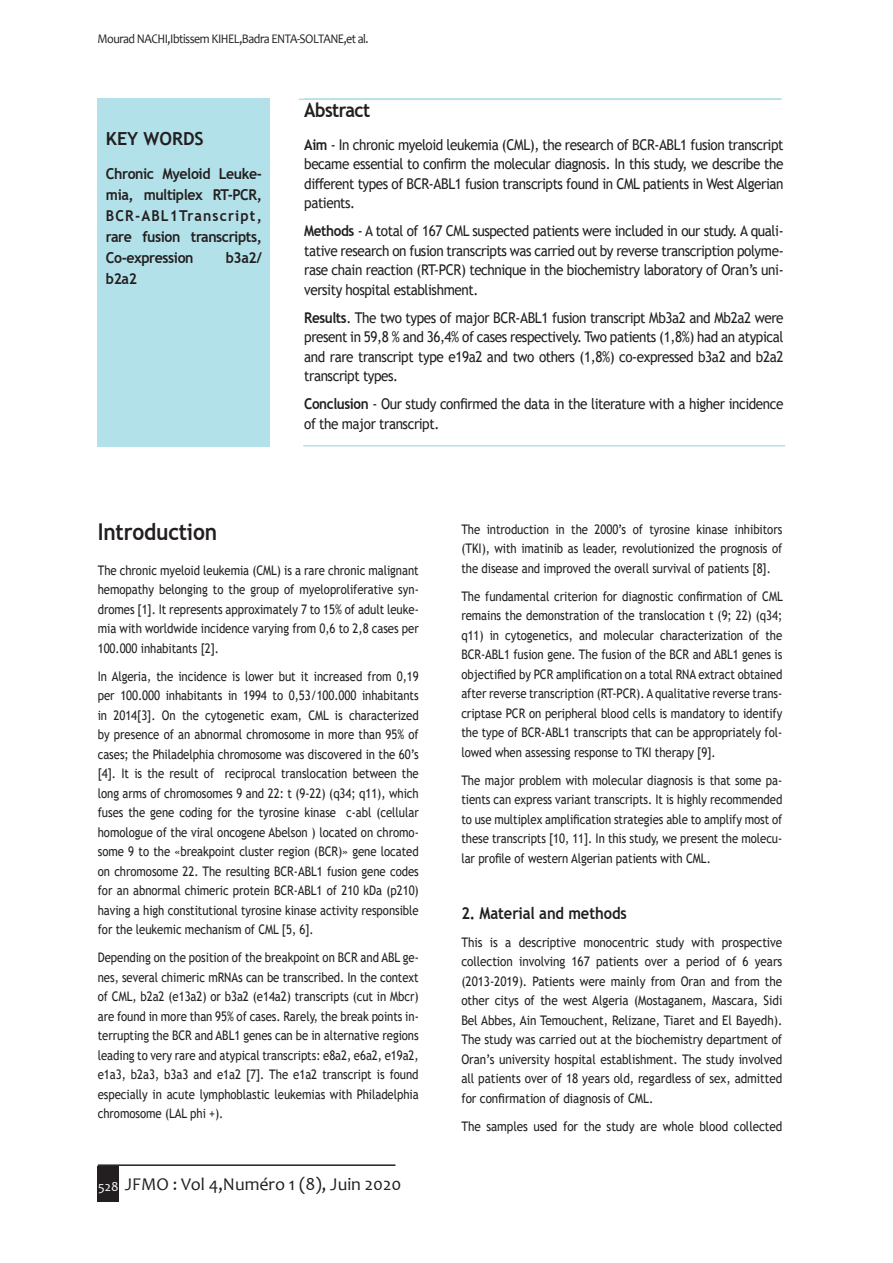
<style>
.page{position:relative;width:893px;height:1263px;background:#fff}
.page>*{position:absolute;margin:0;border:0;box-sizing:border-box;transform-origin:0 0}
.t1{font:700 23.1px "Trebuchet MS";letter-spacing:-.01em;color:#231f20;scale:.91 1}
.t2{font:700 19.8px "Trebuchet MS";letter-spacing:-.03em;color:#231f20;scale:.91 1}
.t3{font:18px "Candara";color:#231f20}
.t4{font:700 18px "Trebuchet MS";color:#231f20}
.t5{font:700 16.5px "Trebuchet MS";letter-spacing:-.005em;color:#231f20;scale:.89 1}
.t6{font:700 15px/21px "Trebuchet MS";letter-spacing:-.03em;color:#231f20;text-align:justify;scale:.94 1}
.t7{font:14.85px/19.5px "Trebuchet MS";letter-spacing:-.03em;color:#231f20;text-align:justify;scale:.91 1}
.t8{font:13.2px/19.5px "Trebuchet MS";letter-spacing:-.005em;color:#231f20;text-align:justify;scale:.86 1}
.t9{font:13.2px/19.5px "Trebuchet MS";letter-spacing:-.005em;color:#231f20;text-align:justify;scale:.89 1}
.t10{font:13.2px "Candara";letter-spacing:-.04em;color:#231f20;scale:.91 1}
.s1{font-weight:700}
.s2{font-size:13.5px;color:#fff}
</style>
<div class="page">
<div style="left:98px;top:1166px;width:21px;height:36px;background:#231f20"></div>
<hr style="left:98px;top:1164px;width:297px;height:2px;background:#231f20">
<hr style="left:299px;top:99px;width:482px;height:1px;background:#b3e1e9">
<div style="left:97px;top:98px;width:173px;height:348px;background:#b3e1e9"></div>
<hr style="left:304px;top:98px;width:478px;height:2px;background:#b3e1e9">
<hr style="left:303px;top:445px;width:482px;height:1px;background:#b3e1e9">
<p class="t10" style="left:97px;top:31px;width:299px">Mourad NACHI,Ibtissem KIHEL,Badra ENTA-SOLTANE,et al.</p>
<p class="t4" style="left:106px;top:128px;width:99px">KEY WORDS</p>
<p class="t6" style="left:106px;top:163px;width:167px">Chronic Myeloid Leuke&shy;mia, multiplex RT-PCR, BCR-ABL1Transcript, rare fusion transcripts, Co-expression</p>
<p class="t6" style="left:226px;top:247px;width:40px">b3a2/</p>
<p class="t6" style="left:106px;top:268px;width:34px">b2a2</p>
<p class="t2" style="left:304px;top:98px;width:74px">Abstract</p>
<p class="t7" style="left:304px;top:135px;width:528px"><span class="s1">Aim</span> - In chronic myeloid leukemia (CML), the research of BCR-ABL1 fusion transcript became essential to confirm the molecular diagnosis. In this study, we describe the different types of BCR-ABL1 fusion transcripts found in CML patients in West Algerian patients.</p>
<p class="t7" style="left:304px;top:221px;width:528px"><span class="s1">Methods</span> - A total of 167 CML suspected patients were included in our study. A quali&shy;tative research on fusion transcripts was carried out by reverse transcription polyme&shy;rase chain reaction (RT-PCR) technique in the biochemistry laboratory of Oran’s uni&shy;versity hospital establishment.</p>
<p class="t7" style="left:304px;top:308px;width:528px"><span class="s1">Results</span>. The two types of major BCR-ABL1 fusion transcript Mb3a2 and Mb2a2 were present in 59,8 % and 36,4% of cases respectively. Two patients (1,8%) had an atypical and rare transcript type e19a2 and two others (1,8%) co-expressed b3a2 and b2a2 transcript types.</p>
<p class="t7" style="left:304px;top:394px;width:528px"><span class="s1">Conclusion</span> - Our study confirmed the data in the literature with a higher incidence of the major transcript.</p>
<p class="t1" style="left:98px;top:518px;width:133px">Introduction</p>
<p class="t8" style="left:98px;top:560px;width:375px">The chronic myeloid leukemia (CML) is a rare chronic malignant hemopathy belonging to the group of myeloproliferative syn&shy;dromes [1]. It represents approximately 7 to 15% of adult leuke&shy;mia with worldwide incidence varying from 0,6 to 2,8 cases per 100.000 inhabitants [2].</p>
<p class="t8" style="left:98px;top:666px;width:375px">In Algeria, the incidence is lower but it increased from 0,19 per 100.000 inhabitants in 1994 to 0,53/100.000 inhabitants in 2014[3]. On the cytogenetic exam, CML is characterized by presence of an abnormal chromosome in more than 95% of cases; the Philadelphia chromosome was discovered in the 60’s [4]. It is the result of reciprocal translocation between the long arms of chromosomes 9 and 22: t (9-22) (q34; q11), which fuses the gene coding for the tyrosine kinase c-abl (cellular homologue of the viral oncogene Abelson ) located on chromo&shy;some 9 to the «breakpoint cluster region (BCR)» gene located on chromosome 22. The resulting BCR-ABL1 fusion gene codes for an abnormal chimeric protein BCR-ABL1 of 210 kDa (p210) having a high constitutional tyrosine kinase activity responsible for the leukemic mechanism of CML [5, 6].</p>
<p class="t8" style="left:98px;top:948px;width:375px">Depending on the position of the breakpoint on BCR and ABL ge&shy;nes, several chimeric mRNAs can be transcribed. In the context of CML, b2a2 (e13a2) or b3a2 (e14a2) transcripts (cut in Mbcr) are found in more than 95% of cases. Rarely, the break points in&shy;terrupting the BCR and ABL1 genes can be in alternative regions leading to very rare and atypical transcripts: e8a2, e6a2, e19a2, e1a3, b2a3, b3a3 and e1a2 [7]. The e1a2 transcript is found especially in acute lymphoblastic leukemias with Philadelphia chromosome (LAL phi +).</p>
<p class="t3" style="left:98px;top:1173px;width:305px"><span class="s2">528</span> JFMO : Vol 4,Numéro 1 (8), Juin 2020</p>
<p class="t8" style="left:461px;top:519px;width:375px">The introduction in the 2000’s of tyrosine kinase inhibitors (TKI), with imatinib as leader, revolutionized the prognosis of the disease and improved the overall survival of patients [8].</p>
<p class="t8" style="left:461px;top:586px;width:375px">The fundamental criterion for diagnostic confirmation of CML remains the demonstration of the translocation t (9; 22) (q34; q11) in cytogenetics, and molecular characterization of the BCR-ABL1 fusion gene. The fusion of the BCR and ABL1 genes is objectified by PCR amplification on a total RNA extract obtained after reverse transcription (RT-PCR). A qualitative reverse trans&shy;criptase PCR on peripheral blood cells is mandatory to identify the type of BCR-ABL1 transcripts that can be appropriately fol&shy;lowed when assessing response to TKI therapy [9].</p>
<p class="t8" style="left:461px;top:770px;width:375px">The major problem with molecular diagnosis is that some pa&shy;tients can express variant transcripts. It is highly recommended to use multiplex amplification strategies able to amplify most of these transcripts [10, 11]. In this study, we present the molecu&shy;lar profile of western Algerian patients with CML.</p>
<p class="t5" style="left:461px;top:902px;width:187px">2. Material and methods</p>
<p class="t9" style="left:461px;top:932px;width:362px">This is a descriptive monocentric study with prospective collection involving 167 patients over a period of 6 years (2013-2019). Patients were mainly from Oran and from the other citys of the west Algeria (Mostaganem, Mascara, Sidi Bel Abbes, Ain Temouchent, Relizane, Tiaret and El Bayedh).<br>The study was carried out at the biochemistry department of Oran’s university hospital establishment. The study involved all patients over of 18 years old, regardless of sex, admitted for confirmation of diagnosis of CML.</p>
<p class="t9" style="left:461px;top:1116px;width:362px">The samples used for the study are whole blood collected</p>
</div>
